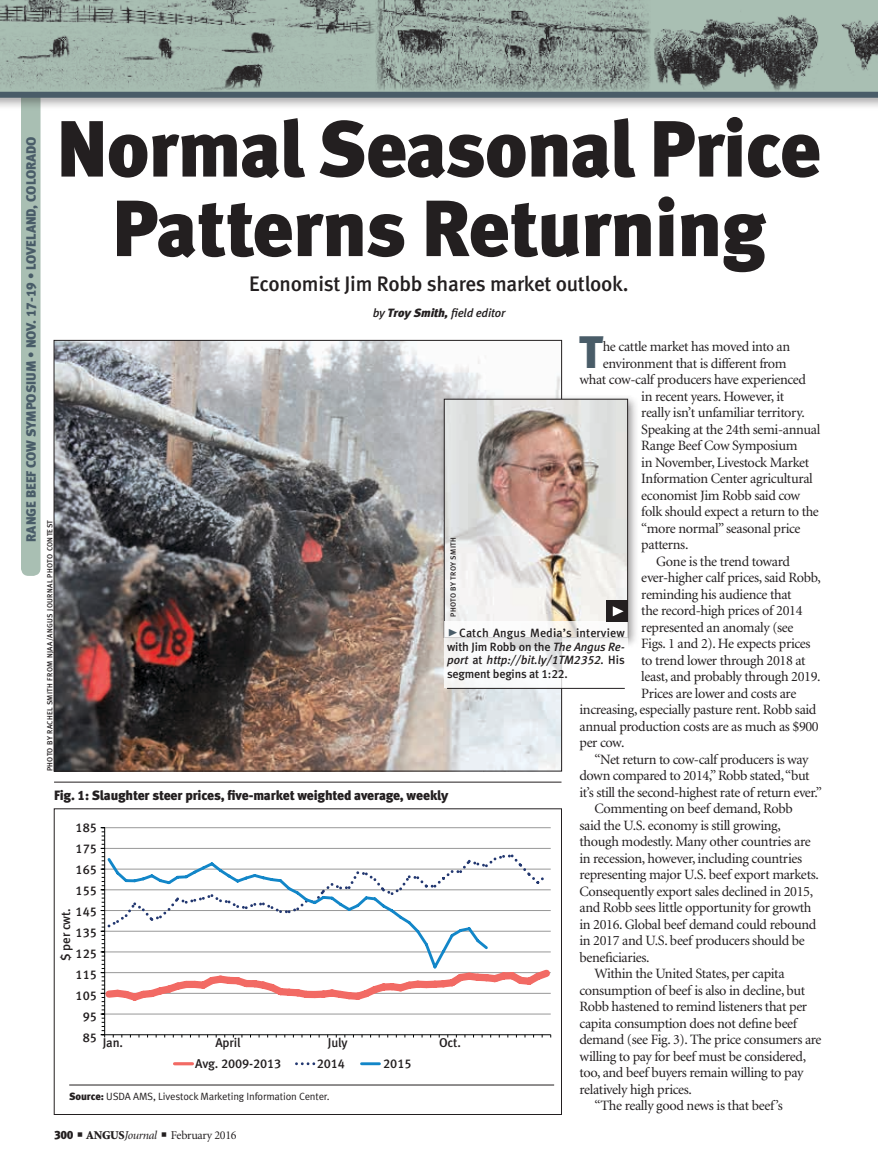
<style>
.page{position:relative;width:878px;height:1168px;background:#fff}
.page>*{position:absolute;margin:0;border:0;box-sizing:border-box;transform-origin:0 0}
.headline{font:79.5px/79.5px "Meta Black LF";letter-spacing:-.01em;color:#231f20;text-align:center}
.Drop_Cap{font:45.45px "Meta Black LF";color:#495c68}
.deck{font:21px "Meta Medium LF";letter-spacing:-.01em;color:#231f20}
.body_text{font:14.25px/16.5px "Minion";letter-spacing:-.025em;color:#231f20}
.Drop_Cap-2{font:14.25px "Minion";letter-spacing:-.025em;color:#231f20}
.table_headline{font:13.5px "Meta Black LF";letter-spacing:-.01em;color:#231f20}
.byline{font:13.5px "Meta Black LF";color:#495c68}
.table_subheads{font:12.75px "Meta Medium LF";letter-spacing:-.01em;color:#231f20}
.t1{font:12px/13.5px "Meta Medium LF";letter-spacing:-.015em;color:#231f20;text-align:justify}
.t2{font:12px "Minion";letter-spacing:-.025em;color:#231f20}
.byline-2{font:italic 12px "Meta Medium LF";letter-spacing:-.01em;color:#231f20}
.table_footnotes{font:10.5px "Meta Normal LF";letter-spacing:-.01em;color:#231f20}
.photo_credit{font:7.5px "Meta Medium LF";letter-spacing:.05em;color:#231f20}
.s1{font-family:"Meta Black LF"}
.s2{font-family:"Meta Black Caps Expert";font-size:21px;color:#495c68}
.s3{font-style:italic}
.s4{font-weight:900}
</style>
<div class="page">
<div style="left:21px;top:110px;width:19px;height:466px;background:#a9bfb3"></div>
<div style="left:0;top:0;width:878px;height:110px;background:#231f20;opacity:.35"></div>
<svg style="left:0;top:91px;width:878px;height:7px;background:#576972"></svg>
<img style="left:0;top:0;width:375px;height:91px">
<svg style="left:375px;top:0;width:275px;height:91px;background:#8c9b94"></svg>
<svg style="left:650px;top:0;width:228px;height:91px;background:#84938b"></svg>
<svg style="left:101px;top:827px;width:450px;height:210px"></svg>
<svg style="left:105px;top:855px;width:385px;height:116px"></svg>
<hr style="left:174px;top:1062px;width:18px;height:3px;background:#f26a64">
<svg style="left:296px;top:1062px;width:18px;height:3px"></svg>
<hr style="left:361px;top:1062px;width:18px;height:3px;background:#1286c8">
<hr style="left:69px;top:1085px;width:485px;height:1px;background:#231f20">
<hr style="left:54px;top:782px;width:507px;height:1px;background:#231f20">
<img style="left:56px;top:342px;width:503px;height:427px">
<div style="left:438px;top:394px;width:201px;height:255px;background:#231f20;opacity:.45"></div>
<img style="left:446px;top:401px;width:179px;height:221px">
<div style="left:444px;top:399px;width:183px;height:239px;border:1px solid #231f20"></div>
<div style="left:444px;top:622px;width:183px;height:66px;background:#fff"></div>
<hr style="left:447px;top:688px;width:177px;height:1px;background:#231f20">
<div style="left:606px;top:601px;width:21px;height:21px;background:#231f20"></div>
<svg style="left:612px;top:606px;width:11px;height:10px"></svg>
<p class="byline" style="left:23px;top:542px;width:407px;rotate:-90deg">RANGE BEEF COW SYMPOSIUM • NOV. 17-19 • LOVELAND, COLORADO</p>
<p class="headline" style="left:57px;top:108px;width:766px">Normal Seasonal Price<br>Patterns Returning</p>
<p class="deck" style="left:249px;top:272px;width:381px">Economist Jim Robb shares market outlook.</p>
<p class="byline-2" style="left:373px;top:306px;width:134px">by <span class="s1">Troy Smith,</span> field editor</p>
<p class="Drop_Cap" style="left:579px;top:324px;width:25px">T</p>
<p class="Drop_Cap-2" style="left:602px;top:339px;width:189px">he cattle market has moved into an</p>
<p class="Drop_Cap-2" style="left:602px;top:356px;width:185px">environment that is different from</p>
<p class="Drop_Cap-2" style="left:579px;top:372px;width:228px">what cow-calf producers have experienced</p>
<p class="Drop_Cap-2" style="left:641px;top:389px;width:145px">in recent years. However, it</p>
<p class="Drop_Cap-2" style="left:641px;top:405px;width:165px">really isn’t unfamiliar territory.</p>
<p class="Drop_Cap-2" style="left:641px;top:422px;width:180px">Speaking at the 24th semi-annual</p>
<p class="Drop_Cap-2" style="left:641px;top:438px;width:158px">Range Beef Cow Symposium</p>
<p class="Drop_Cap-2" style="left:641px;top:455px;width:169px">in November, Livestock Market</p>
<p class="Drop_Cap-2" style="left:641px;top:471px;width:173px">Information Center agricultural</p>
<p class="Drop_Cap-2" style="left:641px;top:488px;width:160px">economist Jim Robb said cow</p>
<p class="Drop_Cap-2" style="left:641px;top:504px;width:179px">folk should expect a return to the</p>
<p class="Drop_Cap-2" style="left:641px;top:521px;width:161px">“more normal” seasonal price</p>
<p class="Drop_Cap-2" style="left:641px;top:537px;width:49px">patterns.</p>
<p class="body_text" style="left:656px;top:553px;width:135px">Gone is the trend toward</p>
<p class="body_text" style="left:641px;top:570px;width:181px">ever-higher calf prices, said Robb,</p>
<p class="body_text" style="left:641px;top:586px;width:152px">reminding his audience that</p>
<p class="body_text" style="left:641px;top:603px;width:163px">the record-high prices of 2014</p>
<p class="body_text" style="left:641px;top:619px;width:154px">represented an anomaly (see</p>
<p class="body_text" style="left:641px;top:636px;width:171px">Figs. 1 and 2). He expects prices</p>
<p class="body_text" style="left:641px;top:652px;width:166px">to trend lower through 2018 at</p>
<p class="body_text" style="left:641px;top:669px;width:181px">least, and probably through 2019.</p>
<p class="body_text" style="left:641px;top:685px;width:156px">Prices are lower and costs are</p>
<p class="body_text" style="left:579px;top:702px;width:238px">increasing, especially pasture rent. Robb said</p>
<p class="body_text" style="left:579px;top:718px;width:241px">annual production costs are as much as $900</p>
<p class="body_text" style="left:579px;top:735px;width:46px">per cow.</p>
<p class="body_text" style="left:579px;top:751px;width:244px;text-indent:15px">“Net return to cow-calf producers is way down compared to 2014,” Robb stated, “but it’s still the second-highest rate of return ever.”</p>
<p class="body_text" style="left:579px;top:801px;width:241px;text-indent:15px">Commenting on beef demand, Robb<br>said the U.S. economy is still growing, though modestly. Many other countries are in recession, however, including countries representing major U.S. beef export markets.<br>Consequently export sales declined in 2015, and Robb sees little opportunity for growth in 2016. Global beef demand could rebound in 2017 and U.S. beef producers should be beneficiaries.</p>
<p class="body_text" style="left:579px;top:966px;width:243px;text-indent:15px">Within the United States, per capita consumption of beef is also in decline, but Robb hastened to remind listeners that per capita consumption does not define beef demand (see Fig. 3). The price consumers are willing to pay for beef must be considered, too, and beef buyers remain willing to pay relatively high prices.</p>
<p class="body_text" style="left:594px;top:1098px;width:190px">“The really good news is that beef’s</p>
<p class="photo_credit" style="left:45px;top:771px;width:253px;rotate:-90deg">PHOTO BY RACHEL SMITH FROM NJAA/ANGUS JOURNAL PHOTO CONTEST</p>
<p class="photo_credit" style="left:449px;top:617px;width:81px;rotate:-90deg">PHOTO BY TROY SMITH</p>
<p class="t1" style="left:447px;top:626px;width:179px"><span class="s2">@</span>Catch Angus Media’s interview with Jim Robb on the <span class="s3">The Angus Re&shy;port</span> at <span class="s3">http://bit.ly/1TM2352.</span> His segment begins at 1:22.</p>
<p class="table_headline" style="left:54px;top:787px;width:396px">Fig. 1: Slaughter steer prices, five-market weighted average, weekly</p>
<p class="table_subheads" style="left:76px;top:820px;width:23px">185</p>
<p class="table_subheads" style="left:76px;top:841px;width:23px">175</p>
<p class="table_subheads" style="left:76px;top:862px;width:23px">165</p>
<p class="table_subheads" style="left:76px;top:883px;width:23px">155</p>
<p class="table_subheads" style="left:76px;top:904px;width:23px">145</p>
<p class="table_subheads" style="left:76px;top:925px;width:23px">135</p>
<p class="table_subheads" style="left:76px;top:946px;width:23px">125</p>
<p class="table_subheads" style="left:76px;top:967px;width:23px">115</p>
<p class="table_subheads" style="left:76px;top:988px;width:23px">105</p>
<p class="table_subheads" style="left:83px;top:1009px;width:16px">95</p>
<p class="table_subheads" style="left:83px;top:1030px;width:16px">85</p>
<p class="table_subheads" style="left:58px;top:961px;width:54px;rotate:-90deg">$ per cwt.</p>
<p class="table_subheads" style="left:103px;top:1035px;width:22px">Jan.</p>
<p class="table_subheads" style="left:215px;top:1035px;width:27px">April</p>
<p class="table_subheads" style="left:328px;top:1035px;width:21px">July</p>
<p class="table_subheads" style="left:439px;top:1035px;width:23px">Oct.</p>
<p class="table_subheads" style="left:195px;top:1056px;width:87px">Avg. 2009-2013</p>
<p class="table_subheads" style="left:317px;top:1056px;width:30px">2014</p>
<p class="table_subheads" style="left:383px;top:1056px;width:30px">2015</p>
<p class="table_footnotes" style="left:69px;top:1090px;width:262px"><span class="s1">Source:</span> USDA AMS, Livestock Marketing Information Center.</p>
<p class="t2" style="left:54px;top:1129px;width:184px"><span class="s1">300</span> ■ <span class="s4">ANGUS</span><span class="s3">Journal</span> ■ February 2016</p>
</div>
